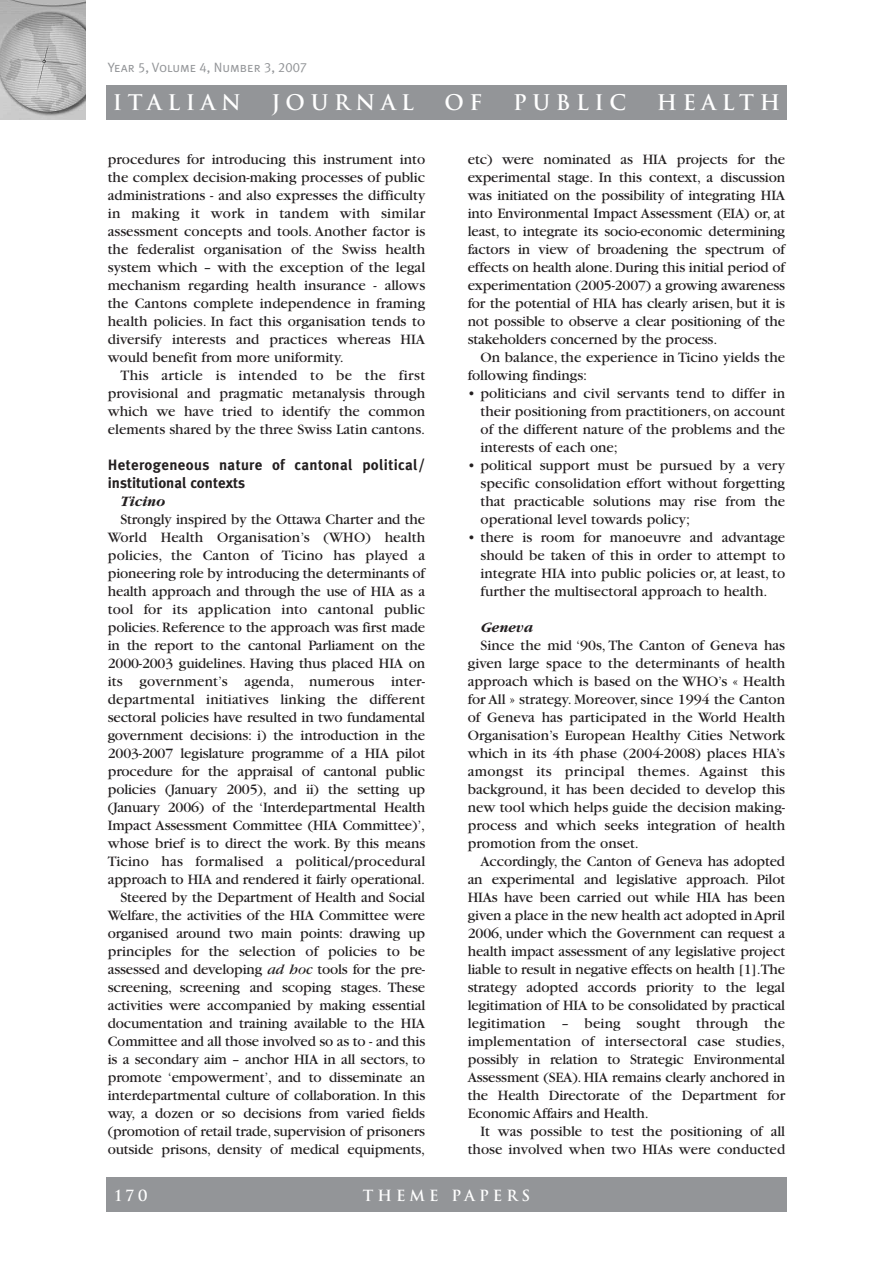
<style>
.page{position:relative;width:893px;height:1263px;background:#fff}
.page>*{position:absolute;margin:0;border:0;box-sizing:border-box;transform-origin:0 0}
.t1{font:700 21px "Trajan";letter-spacing:.265em;color:#fff}
.t2{font:15px/18px "Garamond";letter-spacing:-.01em;color:#231f20;text-align:justify}
.t3{font:700 15px/18px "Meta Plus";letter-spacing:.02em;color:#231f20}
.t4{font:700 15px "Trajan";letter-spacing:.265em;color:#fff}
.t5{font:italic 700 15px "Garamond";color:#231f20}
.t6{font:13.5px "Meta Plus Normal Caps";color:#939598}
.s1{font-style:italic}
</style>
<div class="page">
<div style="left:106px;top:85px;width:681px;height:34px;background:#939598"></div>
<div style="left:106px;top:1178px;width:681px;height:34px;background:#939598"></div>
<img style="left:0;top:0;width:85px;height:119px">
<p class="t6" style="left:108px;top:59px;width:201px">Year 5, Volume 4, Number 3, 2007</p>
<h1 class="t1" style="left:113px;top:90px;width:130px">ITALIAN</h1>
<h1 class="t1" style="left:272px;top:90px;width:144px">JOURNAL</h1>
<h1 class="t1" style="left:445px;top:90px;width:39px">O F</h1>
<h1 class="t1" style="left:513px;top:90px;width:115px">PUBLIC</h1>
<h1 class="t1" style="left:657px;top:90px;width:125px">HEALTH</h1>
<p class="t2" style="left:108px;top:151px;width:319px">procedures for introducing this instrument into the complex decision-making processes of public administrations - and also expresses the difficulty in making it work in tandem with similar assessment concepts and tools. Another factor is the federalist organisation of the Swiss health system which – with the exception of the legal mechanism regarding health insurance - allows the Cantons complete independence in framing health policies. In fact this organisation tends to diversify interests and practices whereas HIA would benefit from more uniformity.</p>
<p class="t2" style="left:108px;top:367px;width:319px;text-indent:13px">This article is intended to be the first provisional and pragmatic metanalysis through which we have tried to identify the common elements shared by the three Swiss Latin cantons.</p>
<p class="t3" style="left:108px;top:456px;width:319px">Heterogeneous nature of cantonal political/ institutional contexts</p>
<p class="t5" style="left:121px;top:492px;width:46px">Ticino</p>
<p class="t2" style="left:108px;top:511px;width:319px;text-align:right">Strongly inspired by the Ottawa Charter and the World Health Organisation’s (WHO) health policies, the Canton of Ticino has played a pioneering role by introducing the determinants of health approach and through the use of HIA as a tool for its application into cantonal public policies. Reference to the approach was first made in the report to the cantonal Parliament on the 2000-2003 guidelines. Having thus placed HIA on its government’s agenda, numerous inter&shy;departmental initiatives linking the different sectoral policies have resulted in two fundamental government decisions: i) the introduction in the 2003-2007 legislature programme of a HIA pilot procedure for the appraisal of cantonal public policies (January 2005), and ii) the setting up (January 2006) of the ‘Interdepartmental Health Impact Assessment Committee (HIA Committee)’, whose brief is to direct the work. By this means Ticino has formalised a political/procedural approach to HIA and rendered it fairly operational.<br>Steered by the Department of Health and Social Welfare, the activities of the HIA Committee were organised around two main points: drawing up principles for the selection of policies to be assessed and developing <span class="s1">ad hoc</span> tools for the pre&shy;screening, screening and scoping stages. These activities were accompanied by making essential documentation and training available to the HIA Committee and all those involved so as to - and this is a secondary aim – anchor HIA in all sectors, to promote ‘empowerment’, and to disseminate an interdepartmental culture of collaboration. In this way, a dozen or so decisions from varied fields (promotion of retail trade, supervision of prisoners outside prisons, density of medical equipments,</p>
<p class="t2" style="left:468px;top:151px;width:319px">etc) were nominated as HIA projects for the experimental stage. In this context, a discussion was initiated on the possibility of integrating HIA into Environmental Impact Assessment (EIA) or, at least, to integrate its socio-economic determining factors in view of broadening the spectrum of effects on health alone.During this initial period of experimentation (2005-2007) a growing awareness for the potential of HIA has clearly arisen, but it is not possible to observe a clear positioning of the stakeholders concerned by the process.</p>
<p class="t2" style="left:468px;top:349px;width:319px;text-indent:13px">On balance, the experience in Ticino yields the following findings:</p>
<p class="t2" style="left:480px;top:385px;width:306px;text-indent:-13px">• politicians and civil servants tend to differ in their positioning from practitioners, on account of the different nature of the problems and the interests of each one;</p>
<p class="t2" style="left:480px;top:457px;width:306px;text-indent:-13px">• political support must be pursued by a very specific consolidation effort without forgetting that practicable solutions may rise from the operational level towards policy;</p>
<p class="t2" style="left:480px;top:529px;width:306px;text-indent:-13px">• there is room for manoeuvre and advantage should be taken of this in order to attempt to integrate HIA into public policies or, at least, to further the multisectoral approach to health.</p>
<p class="t5" style="left:480px;top:618px;width:54px">Geneva</p>
<p class="t2" style="left:468px;top:637px;width:319px;text-indent:13px">Since the mid ‘90s, The Canton of Geneva has given large space to the determinants of health approach which is based on the WHO’s « Health for All » strategy. Moreover, since 1994 the Canton of Geneva has participated in the World Health Organisation’s European Healthy Cities Network which in its 4th phase (2004-2008) places HIA’s amongst its principal themes. Against this background, it has been decided to develop this new tool which helps guide the decision making&shy;process and which seeks integration of health promotion from the onset.</p>
<p class="t2" style="left:468px;top:853px;width:319px;text-indent:13px">Accordingly, the Canton of Geneva has adopted an experimental and legislative approach. Pilot HIAs have been carried out while HIA has been given a place in the new health act adopted inApril 2006, under which the Government can request a health impact assessment of any legislative project liable to result in negative effects on health [1].The strategy adopted accords priority to the legal legitimation of HIA to be consolidated by practical legitimation – being sought through the implementation of intersectoral case studies, possibly in relation to Strategic Environmental Assessment (SEA). HIA remains clearly anchored in the Health Directorate of the Department for Economic Affairs and Health.</p>
<p class="t2" style="left:468px;top:1123px;width:319px;text-align:right">It was possible to test the positioning of all those involved when two HIAs were conducted</p>
<p class="t4" style="left:115px;top:1186px;width:35px">170</p>
<p class="t4" style="left:363px;top:1186px;width:169px">THEME PAPERS</p>
</div>
